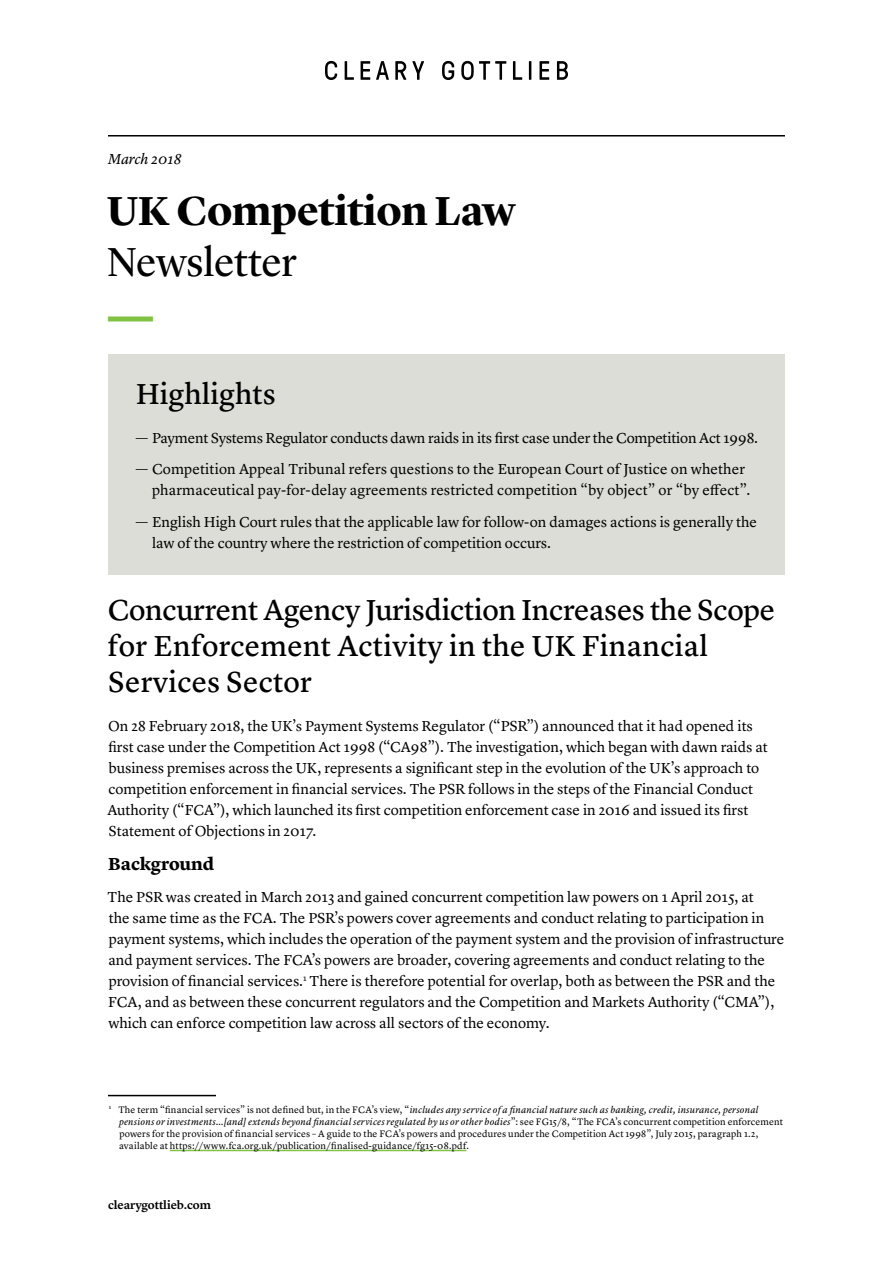
<style>
.page{position:relative;width:893px;height:1263px;background:#fff}
.page>*{position:absolute;margin:0;border:0;box-sizing:border-box;transform-origin:0 0}
.Rule_-_Glow{font:500 45px "Aktiv Grotesk";color:#80c342}
._00_Heading_-_Level{font:700 42px/51px "Lyon Display";letter-spacing:-.005em;color:#000}
._01_Heading_-_Level{font:30px/36px "Lyon Text Regular No.2";color:#000}
._03_Heading_-_Level{font:700 18px "Lyon Text";letter-spacing:-.005em;color:#000}
._06_Body_Text{font:15px/21px "Lyon Text";color:#000}
._13_Date{font:italic 15px "Lyon Text";letter-spacing:-.01em;color:#000}
.t1{font:600 12px "Lyon Text";letter-spacing:-.005em;color:#000}
.Footnote{font:9.75px/12px "Lyon Text";letter-spacing:.015em;color:#000}
.s1{font-weight:400}
.s2{font-style:italic}
</style>
<div class="page">
<svg style="left:325px;top:61px;width:12px;height:19px"></svg>
<svg style="left:345px;top:61px;width:9px;height:19px"></svg>
<svg style="left:361px;top:61px;width:9px;height:19px"></svg>
<svg style="left:376px;top:61px;width:13px;height:19px"></svg>
<svg style="left:395px;top:61px;width:11px;height:19px"></svg>
<svg style="left:412px;top:61px;width:12px;height:19px"></svg>
<svg style="left:442px;top:61px;width:12px;height:19px"></svg>
<svg style="left:461px;top:61px;width:45px;height:19px"></svg>
<svg style="left:513px;top:61px;width:9px;height:19px"></svg>
<svg style="left:529px;top:61px;width:2px;height:19px"></svg>
<svg style="left:539px;top:61px;width:10px;height:19px"></svg>
<svg style="left:557px;top:61px;width:11px;height:19px"></svg>
<hr style="left:108px;top:135px;width:677px;height:2px;background:#000">
<hr style="left:108px;top:1095px;width:108px;height:1px;background:#000">
<hr style="left:170px;top:1150px;width:296px;height:1px;background:#80c342">
<div style="left:109px;top:354px;width:676px;height:221px;background:#ddddd7"></div>
<p class="_13_Date" style="left:108px;top:147px;width:75px">March 2018</p>
<p class="_00_Heading_-_Level" style="left:107px;top:182px;width:410px">UK Competition Law<br><span class="s1">Newsletter</span></p>
<p class="Rule_-_Glow" style="left:108px;top:288px;width:46px">—</p>
<p class="_01_Heading_-_Level" style="left:136px;top:373px;width:141px">Highlights</p>
<p class="_06_Body_Text" style="left:136px;top:426px;width:624px">— Payment Systems Regulator conducts dawn raids in its first case under the Competition Act 1998.</p>
<p class="_06_Body_Text" style="left:152px;top:458px;width:600px;text-indent:-16px">— Competition Appeal Tribunal refers questions to the European Court of Justice on whether pharmaceutical pay-for-delay agreements restricted competition “by object” or “by effect”.</p>
<p class="_06_Body_Text" style="left:152px;top:510px;width:607px;text-indent:-16px">— English High Court rules that the applicable law for follow-on damages actions is generally the law of the country where the restriction of competition occurs.</p>
<p class="_01_Heading_-_Level" style="left:108px;top:589px;width:669px">Concurrent Agency Jurisdiction Increases the Scope for Enforcement Activity in the UK Financial<br>Services Sector</p>
<p class="_06_Body_Text" style="left:107px;top:714px;width:662px">On 28 February 2018, the UK’s Payment Systems Regulator (“PSR”) announced that it had opened its first case under the Competition Act 1998 (“CA98”). The investigation, which began with dawn raids at business premises across the UK, represents a significant step in the evolution of the UK’s approach to competition enforcement in financial services. The PSR follows in the steps of the Financial Conduct Authority (“FCA”), which launched its first competition enforcement case in 2016 and issued its first Statement of Objections in 2017.</p>
<p class="_03_Heading_-_Level" style="left:108px;top:850px;width:108px">Background</p>
<p class="_06_Body_Text" style="left:108px;top:885px;width:678px">The PSR was created in March 2013 and gained concurrent competition law powers on 1 April 2015, at<br>the same time as the FCA. The PSR’s powers cover agreements and conduct relating to participation in payment systems, which includes the operation of the payment system and the provision of infrastructure and payment services. The FCA’s powers are broader, covering agreements and conduct relating to the provision of financial services.<sup>1</sup> There is therefore potential for overlap, both as between the PSR and the FCA, and as between these concurrent regulators and the Competition and Markets Authority (“CMA”), which can enforce competition law across all sectors of the economy.</p>
<p class="Footnote" style="left:119px;top:1103px;width:665px;text-indent:-10px"><sup>1</sup> The term “financial services” is not defined but, in the FCA’s view, “<span class="s2">includes any service of a financial nature such as banking, credit, insurance, personal pensions or investments…[and] extends beyond financial services regulated by us or other bodies</span>”: see FG15/8, “The FCA’s concurrent competition enforcement powers for the provision of financial services – A guide to the FCA’s powers and procedures under the Competition Act 1998”, July 2015, paragraph 1.2, available at https://www.fca.org.uk/publication/finalised-guidance/fg15-08.pdf.</p>
<p class="t1" style="left:108px;top:1195px;width:104px">clearygottlieb.com</p>
</div>
